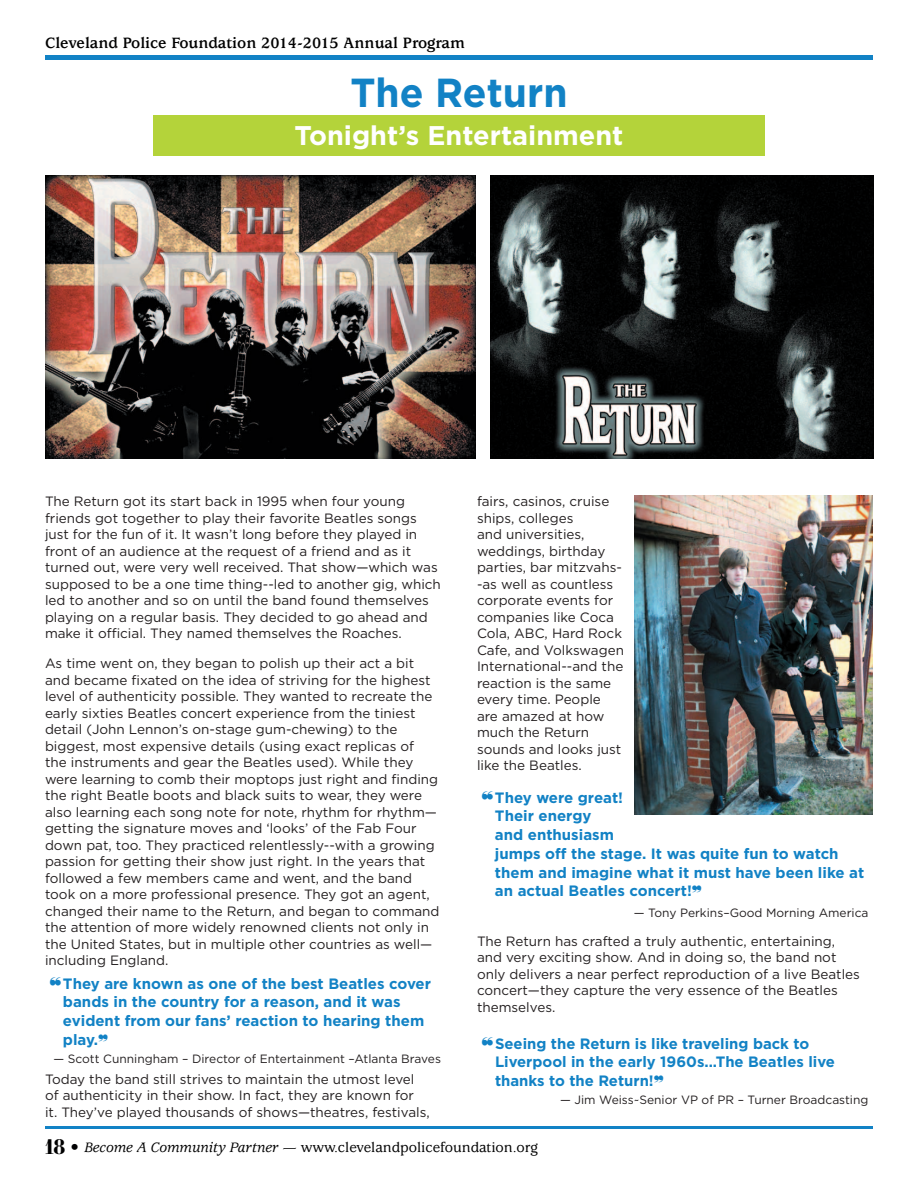
<style>
.page{position:relative;width:918px;height:1188px;background:#fff}
.page>*{position:absolute;margin:0;border:0;box-sizing:border-box;transform-origin:0 0}
.t1{font:700 40.5px "Gotham";color:#1282c5;scale:.96 1}
.t2{font:700 27px "Gotham";color:#fff}
.t3{font:700 16.5px "Usherwood";color:#000001}
.t4{font:700 15px/18.8px "Gotham";color:#1282c5}
.t5{font:500 15px "Usherwood";color:#000001}
.t6{font:13.5px/16.5px "Gotham";color:#231f20}
.t7{font:12px "Gotham";color:#231f20}
.s1{font-family:"Numbers Strasse";font-weight:400;font-size:21px}
.s2{font-weight:700;font-size:16.5px}
.s3{font-style:italic}
</style>
<div class="page">
<hr style="left:45px;top:56px;width:828px;height:4px;background:#1282c5">
<hr style="left:45px;top:1126px;width:828px;height:3px;background:#1282c5">
<img style="left:490px;top:176px;width:383px;height:283px">
<img style="left:45px;top:176px;width:431px;height:283px">
<img style="left:634px;top:495px;width:239px;height:319px">
<div style="left:153px;top:115px;width:612px;height:40px;background:#b4d33a"></div>
<p class="t3" style="left:45px;top:33px;width:422px">Cleveland Police Foundation 2014-2015 Annual Program</p>
<h1 class="t1" style="left:350px;top:70px;width:228px">the return</h1>
<h2 class="t2" style="left:295px;top:120px;width:330px">tonight’s entertainment</h2>
<p class="t6" style="left:45px;top:493px;width:397px">The Return got its start back in 1995 when four young friends got together to play their favorite Beatles songs just for the fun of it. It wasn’t long before they played in front of an audience at the request of a friend and as it turned out, were very well received. That show—which was supposed to be a one time thing--led to another gig, which led to another and so on until the band found themselves playing on a regular basis. They decided to go ahead and make it official. They named themselves the Roaches.</p>
<p class="t6" style="left:45px;top:655px;width:396px">As time went on, they began to polish up their act a bit and became fixated on the idea of striving for the highest level of authenticity possible. They wanted to recreate the early sixties Beatles concert experience from the tiniest detail (John Lennon’s on-stage gum-chewing) to the biggest, most expensive details (using exact replicas of<br>the instruments and gear the Beatles used). While they were learning to comb their moptops just right and finding the right Beatle boots and black suits to wear, they were also learning each song note for note, rhythm for rhythm— getting the signature moves and ‘looks’ of the Fab Four down pat, too. They practiced relentlessly--with a growing passion for getting their show just right. In the years that followed a few members came and went, and the band took on a more professional presence. They got an agent, changed their name to the Return, and began to command the attention of more widely renowned clients not only in the United States, but in multiple other countries as well— including England.</p>
<p class="t4" style="left:63px;top:973px;width:370px;text-indent:-13px">❝ they are known as one of the best Beatles cover bands in the country for a reason, and it was evident from our fans’ reaction to hearing them play.❞</p>
<p class="t7" style="left:53px;top:1052px;width:389px">— Scott Cunningham – Director of Entertainment –Atlanta Braves</p>
<p class="t6" style="left:45px;top:1071px;width:386px">Today the band still strives to maintain the utmost level of authenticity in their show. In fact, they are known for it. They’ve played thousands of shows—theatres, festivals,</p>
<p class="t6" style="left:477px;top:493px;width:149px">fairs, casinos, cruise ships, colleges<br>and universities, weddings, birthday parties, bar mitzvahs--as well as countless corporate events for companies like Coca<br>Cola, ABC, Hard Rock<br>Cafe, and Volkswagen<br>International--and the reaction is the same every time. People are amazed at how much the Return sounds and looks just like the Beatles.</p>
<p class="t4" style="left:495px;top:787px;width:371px;text-indent:-13px">❝ they were great!<br>their energy<br>and enthusiasm<br>jumps off the stage. it was quite fun to watch them and imagine what it must have been like at an actual Beatles concert!❞</p>
<p class="t7" style="left:634px;top:906px;width:236px">— Tony Perkins–Good Morning America</p>
<p class="t6" style="left:477px;top:933px;width:384px">The Return has crafted a truly authentic, entertaining, and very exciting show. And in doing so, the band not only delivers a near perfect reproduction of a live Beatles concert—they capture the very essence of the Beatles themselves.</p>
<p class="t4" style="left:495px;top:1033px;width:341px;text-indent:-14px">❝seeing the return is like traveling back to liverpool in the early 1960s...the Beatles live thanks to the return!❞</p>
<p class="t7" style="left:560px;top:1093px;width:310px">— Jim Weiss~Senior VP of PR – Turner Broadcasting</p>
<p class="t5" style="left:45px;top:1139px;width:495px"><span class="s1">18</span> <span class="s2">•</span> <span class="s3">Become A Community Partner</span> — www.clevelandpolicefoundation.org</p>
</div>
